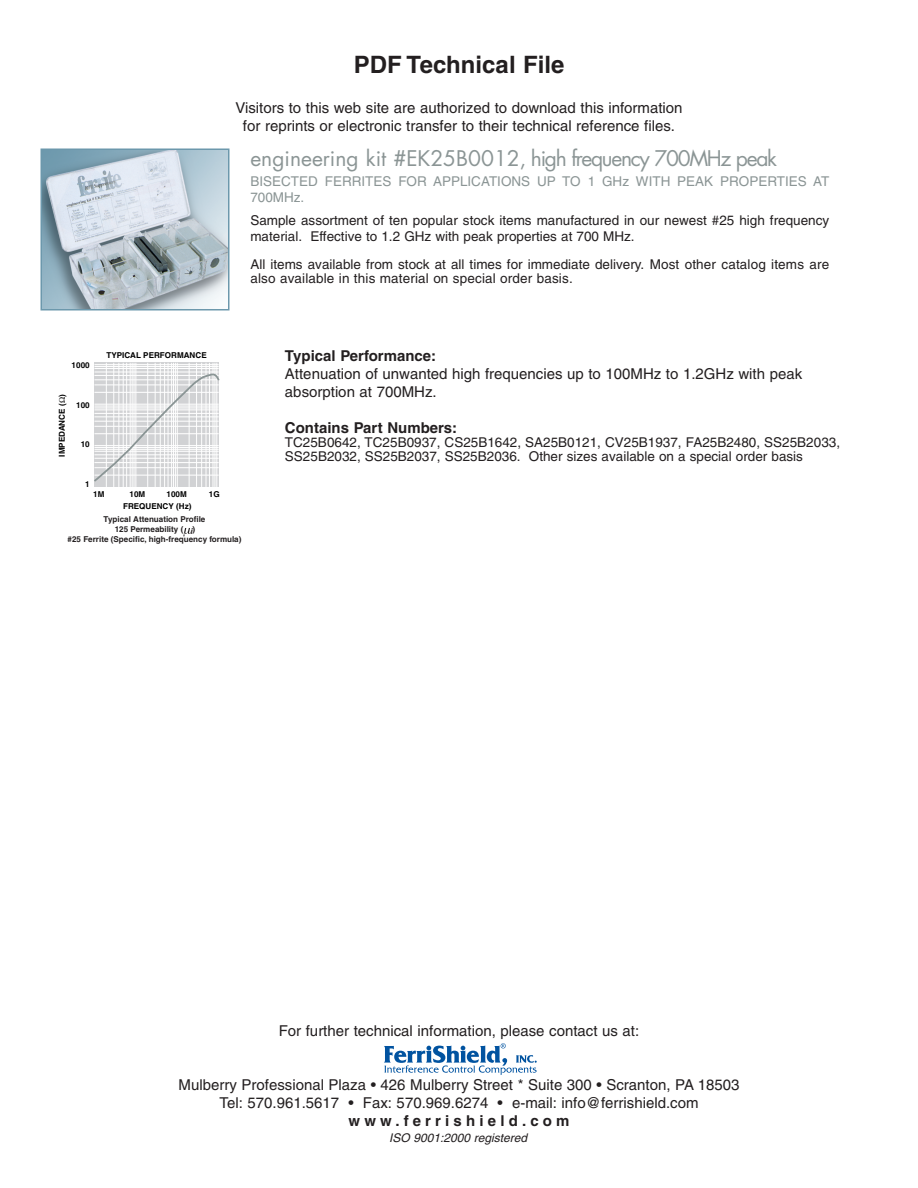
<style>
.page{position:relative;width:918px;height:1188px;background:#fff}
.page>*{position:absolute;margin:0;border:0;box-sizing:border-box;transform-origin:0 0}
.t1{font:700 24px "Helvetica";color:#231f20}
.t2{font:21px "Futura";color:#8b9595}
.t3{font:15px/18px "Helvetica";color:#231f20;text-align:center}
.t4{font:700 15px "Helvetica";color:#231f20}
.t5{font:700 15px "Helvetica";letter-spacing:.28em;color:#231f20}
.t6{font:13.5px/14.2px "Helvetica";color:#231f20}
.t7{font:13.5px/16.2px "Helvetica";color:#8b9595}
.t8{font:italic 12px "Helvetica";color:#231f20}
.t9{font:700 8.1px/9.8px "Helvetica";color:#231f20;text-align:center}
.t10{font:700 8.1px "Helvetica";color:#000}
.s1{font-style:italic}
</style>
<div class="page">
<svg style="left:384px;top:1043px;width:153px;height:32px"></svg>
<svg style="left:94px;top:363px;width:125px;height:124px"></svg>
<hr style="left:94px;top:364px;width:125px;height:1px;background:#fff">
<hr style="left:94px;top:366px;width:125px;height:1px;background:#fff">
<hr style="left:94px;top:368px;width:125px;height:1px;background:#fff">
<hr style="left:94px;top:372px;width:125px;height:1px;background:#fff">
<hr style="left:217px;top:363px;width:1px;height:124px;background:#fff">
<hr style="left:215px;top:363px;width:1px;height:124px;background:#fff">
<hr style="left:213px;top:363px;width:1px;height:124px;background:#fff">
<hr style="left:209px;top:363px;width:1px;height:124px;background:#fff">
<hr style="left:201px;top:363px;width:1px;height:124px;background:#fff">
<hr style="left:206px;top:363px;width:1px;height:124px;background:#fff">
<hr style="left:196px;top:363px;width:1px;height:124px;background:#fff">
<hr style="left:189px;top:363px;width:1px;height:124px;background:#fff">
<hr style="left:175px;top:363px;width:1px;height:124px;background:#fff">
<hr style="left:173px;top:363px;width:1px;height:124px;background:#fff">
<hr style="left:171px;top:363px;width:1px;height:124px;background:#fff">
<hr style="left:168px;top:363px;width:1px;height:124px;background:#fff">
<hr style="left:160px;top:363px;width:1px;height:124px;background:#fff">
<hr style="left:164px;top:363px;width:1px;height:124px;background:#fff">
<hr style="left:155px;top:363px;width:1px;height:124px;background:#fff">
<hr style="left:147px;top:363px;width:1px;height:124px;background:#fff">
<hr style="left:177px;top:363px;width:1px;height:124px;background:#fff">
<hr style="left:134px;top:363px;width:1px;height:124px;background:#fff">
<hr style="left:132px;top:363px;width:1px;height:124px;background:#fff">
<hr style="left:130px;top:363px;width:1px;height:124px;background:#fff">
<hr style="left:126px;top:363px;width:1px;height:124px;background:#fff">
<hr style="left:119px;top:363px;width:1px;height:124px;background:#fff">
<hr style="left:123px;top:363px;width:1px;height:124px;background:#fff">
<hr style="left:113px;top:363px;width:1px;height:124px;background:#fff">
<hr style="left:106px;top:363px;width:1px;height:124px;background:#fff">
<hr style="left:136px;top:363px;width:1px;height:124px;background:#fff">
<svg style="left:94px;top:374px;width:126px;height:109px"></svg>
<svg style="left:183px;top:528px;width:7px;height:8px"></svg>
<img style="left:43px;top:152px;width:184px;height:156px">
<div style="left:40px;top:149px;width:190px;height:162px;border:2px solid #6c98ac"></div>
<h1 class="t1" style="left:354px;top:55px;width:212px">PDF Technical File</h1>
<p class="t3" style="left:235px;top:100px;width:449px">Visitors to this web site are authorized to download this information for reprints or electronic transfer to their technical reference files.</p>
<h2 class="t2" style="left:250px;top:149px;width:528px">engineering kit #EK25B0012, high frequency 700MHz peak</h2>
<p class="t7" style="left:250px;top:174px;width:580px">BISECTED FERRITES FOR APPLICATIONS UP TO 1 GHz WITH PEAK PROPERTIES AT<br>700MHz.</p>
<p class="t6" style="left:250px;top:213px;width:580px;line-height:16.2px">Sample assortment of ten popular stock items manufactured in our newest #25 high frequency material. Effective to 1.2 GHz with peak properties at 700 MHz.</p>
<p class="t6" style="left:250px;top:258px;width:580px">All items available from stock at all times for immediate delivery. Most other catalog items are also available in this material on special order basis.</p>
<p class="t10" style="left:106px;top:352px;width:102px">TYPICAL PERFORMANCE</p>
<p class="t10" style="left:72px;top:362px;width:20px">1000</p>
<p class="t10" style="left:76px;top:402px;width:15px">100</p>
<p class="t10" style="left:81px;top:441px;width:11px">10</p>
<p class="t10" style="left:85px;top:480px;width:6px">1</p>
<p class="t9" style="left:68px;top:515px;width:175px">Typical Attenuation Profile<br>125 Permeability ( <span class="s1">i</span>)<br>#25 Ferrite (Specific, high-frequency formula)</p>
<p class="t10" style="left:59px;top:457px;width:64px;rotate:-90deg">IMPEDANCE ( )</p>
<p class="t10" style="left:93px;top:491px;width:13px">1M</p>
<p class="t10" style="left:130px;top:491px;width:17px">10M</p>
<p class="t10" style="left:167px;top:491px;width:22px">100M</p>
<p class="t10" style="left:209px;top:491px;width:12px">1G</p>
<p class="t10" style="left:123px;top:503px;width:70px">FREQUENCY (Hz)</p>
<p class="t4" style="left:285px;top:349px;width:153px">Typical Performance:</p>
<p class="t3" style="left:285px;top:366px;width:519px;text-align:left">Attenuation of unwanted high frequencies up to 100MHz to 1.2GHz with peak absorption at 700MHz.</p>
<p class="t4" style="left:285px;top:421px;width:174px">Contains Part Numbers:</p>
<p class="t6" style="left:285px;top:436px;width:557px">TC25B0642, TC25B0937, CS25B1642, SA25B0121, CV25B1937, FA25B2480, SS25B2033,<br>SS25B2032, SS25B2037, SS25B2036. Other sizes available on a special order basis</p>
<p class="t3" style="left:279px;top:1024px;width:362px">For further technical information, please contact us at:</p>
<p class="t3" style="left:179px;top:1078px;width:562px">Mulberry Professional Plaza • 426 Mulberry Street * Suite 300 • Scranton, PA 18503<br>Tel: 570.961.5617 • Fax: 570.969.6274 • e-mail: info@ferrishield.com</p>
<p class="t5" style="left:349px;top:1115px;width:223px">www.ferrishield.com</p>
<p class="t8" style="left:389px;top:1134px;width:140px">ISO 9001:2000 registered</p>
</div>
